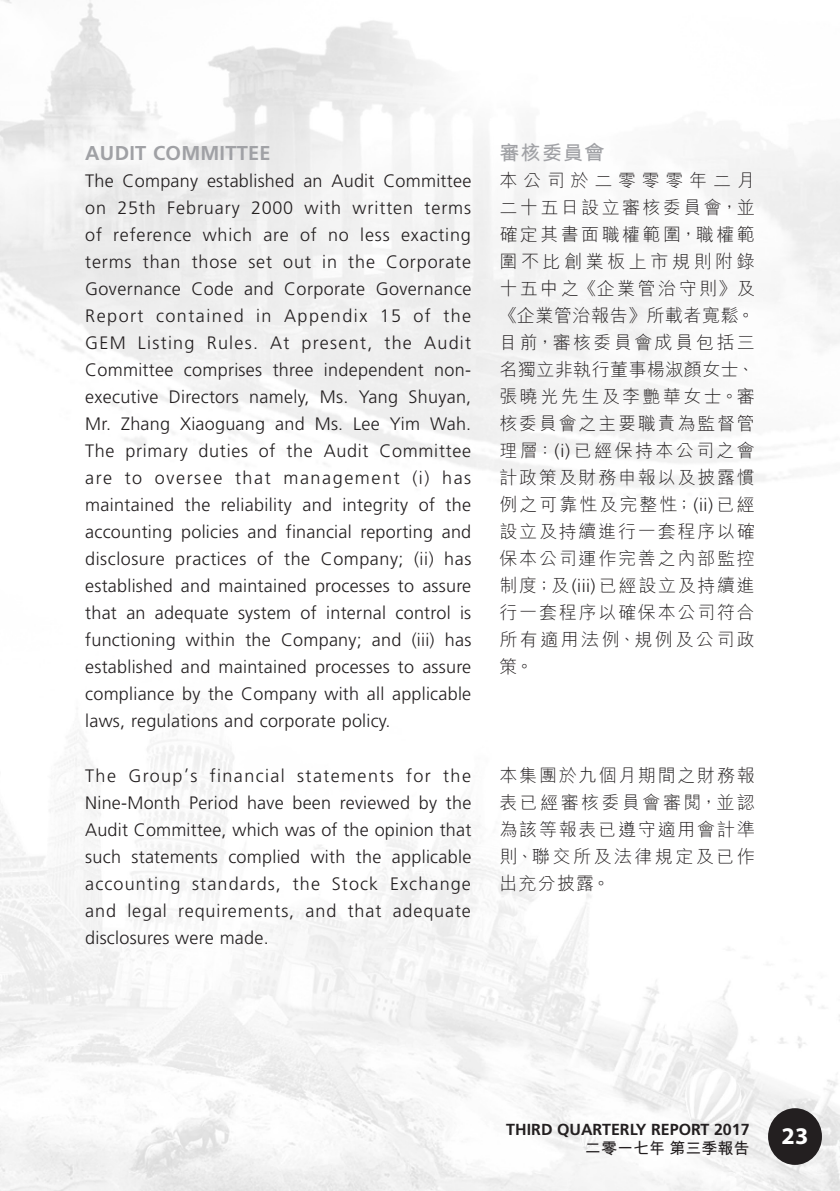
<style>
.page{position:relative;width:840px;height:1191px;background:#fff}
.page>*{position:absolute;margin:0;border:0;box-sizing:border-box;transform-origin:0 0}
.t1{font:700 24px "Myriad Pro";color:#fff}
.t2{font:700 20px "Frutiger LT Std";letter-spacing:.015em;color:#a0a1a5}
.t3{font:700 20px "M Hei HK";letter-spacing:.065em;color:#a0a1a5}
.t4{font:300 18px/27px "Frutiger LT Std";letter-spacing:.015em;color:#231f20;text-align:justify}
.t5{font:300 18px/27px "M Hei HK";letter-spacing:.1em;color:#231f20;text-align:justify}
.t6{font:700 16px "Frutiger LT Std";color:#231f20}
.t7{font:700 16px "M Hei HK";color:#231f20}
.s1{font-family:"Frutiger LT Std"}
</style>
<div class="page">
<img style="left:0;top:0;width:839px;height:1191px">
<div style="left:767px;top:1108px;width:54px;height:56px;background:#231f20;border-radius:50%"></div>
<p class="t2" style="left:85px;top:141px;width:187px">AUDIT COMMITTEE</p>
<p class="t4" style="left:85px;top:167px;width:387px">The Company established an Audit Committee on 25th February 2000 with written terms of reference which are of no less exacting terms than those set out in the Corporate Governance Code and Corporate Governance Report contained in Appendix 15 of the GEM Listing Rules. At present, the Audit Committee comprises three independent non&shy;executive Directors namely, Ms. Yang Shuyan, Mr. Zhang Xiaoguang and Ms. Lee Yim Wah.<br>The primary duties of the Audit Committee are to oversee that management (i) has maintained the reliability and integrity of the accounting policies and financial reporting and disclosure practices of the Company; (ii) has established and maintained processes to assure that an adequate system of internal control is functioning within the Company; and (iii) has established and maintained processes to assure compliance by the Company with all applicable laws, regulations and corporate policy.</p>
<p class="t4" style="left:85px;top:762px;width:387px">The Group’s financial statements for the Nine-Month Period have been reviewed by the Audit Committee, which was of the opinion that such statements complied with the applicable accounting standards, the Stock Exchange and legal requirements, and that adequate disclosures were made.</p>
<p class="t3" style="left:499px;top:138px;width:107px">審核委員會</p>
<p class="t5" style="left:499px;top:166px;width:257px">本公司於二零零零年二月二十五日設立審核委員會，並確定其書面職權範圍，職權範圍不比創業板上市規則附錄十五中之《企業管治守則》及《企業管治報告》所載者寬鬆。目前，審核委員會成員包括三名獨立非執行董事楊淑顏女士、張曉光先生及李艷華女士。審核委員會之主要職責為監督管理層：<span class="s1">(i)</span>已經保持本公司之會計政策及財務申報以及披露慣例之可靠性及完整性；<span class="s1">(ii)</span>已經設立及持續進行一套程序以確保本公司運作完善之內部監控制度；及<span class="s1">(iii)</span>已經設立及持續進行一套程序以確保本公司符合所有適用法例、規例及公司政策。</p>
<p class="t5" style="left:499px;top:762px;width:257px">本集團於九個月期間之財務報表已經審核委員會審閱，並認為該等報表已遵守適用會計準則、聯交所及法律規定及已作出充分披露。</p>
<p class="t6" style="left:506px;top:1120px;width:245px">THIRD QUARTERLY REPORT 2017</p>
<p class="t7" style="left:584px;top:1137px;width:166px">二零一七年 第三季報告</p>
<h1 class="t1" style="left:781px;top:1120px;width:28px">23</h1>
</div>
